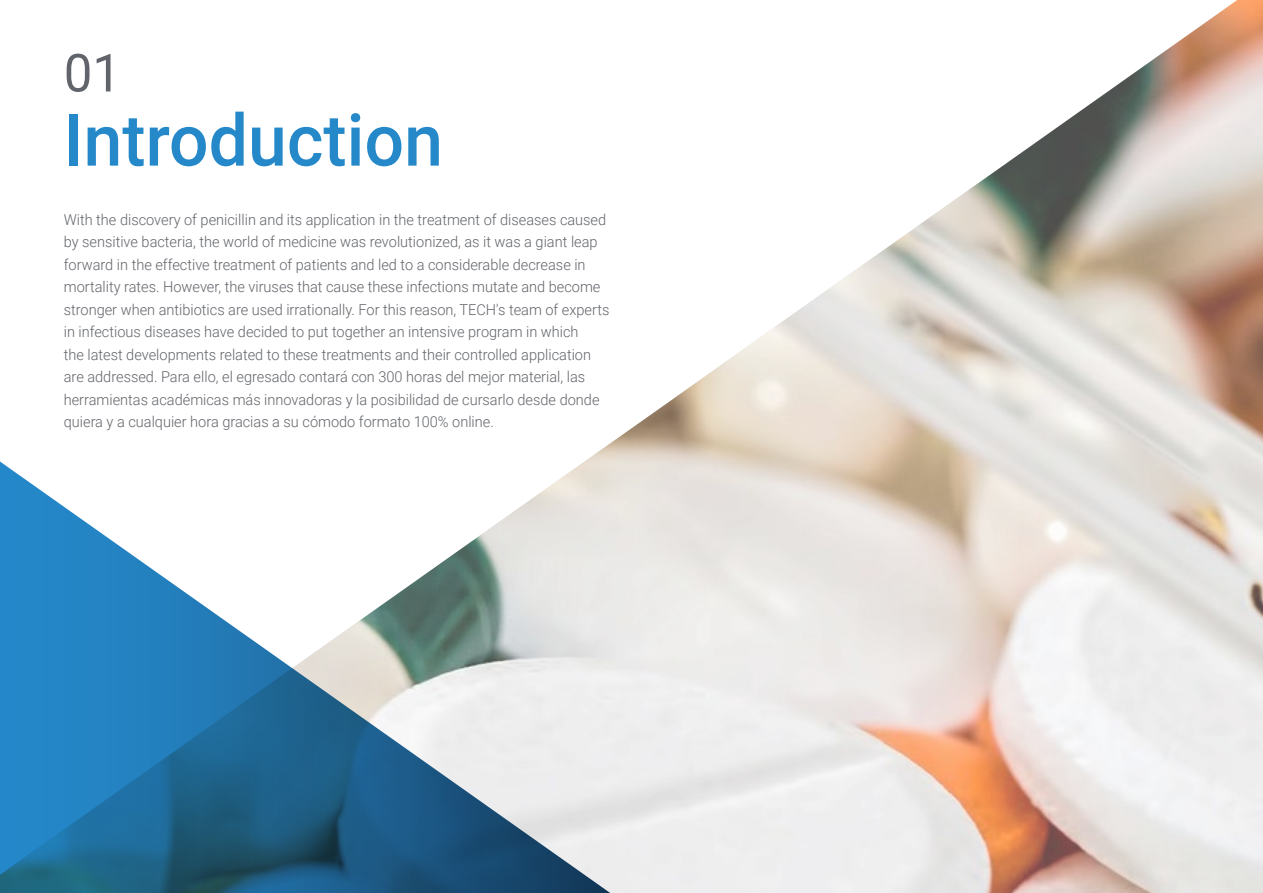
<style>
.page{position:relative;width:1263px;height:893px;background:#fff}
.page>*{position:absolute;margin:0;border:0;box-sizing:border-box;transform-origin:0 0}
.t1{font:500 72px "Roboto";color:#2488c9}
.t2{font:52.5px "Roboto";color:#61646a}
.t3{font:300 15px/22.5px "Roboto";color:#61646a}
</style>
<div class="page">
<img style="left:607px;top:0;width:656px;height:893px">
<svg style="left:0;top:446px;width:640px;height:447px"></svg>
<h2 class="t2" style="left:64px;top:36px;width:59px">01</h2>
<h1 class="t1" style="left:64px;top:90px;width:381px">Introduction</h1>
<p class="t3" style="left:64px;top:208px;width:547px">With the discovery of penicillin and its application in the treatment of diseases caused by sensitive bacteria, the world of medicine was revolutionized, as it was a giant leap forward in the effective treatment of patients and led to a considerable decrease in mortality rates. However, the viruses that cause these infections mutate and become stronger when antibiotics are used irrationally. For this reason, TECH's team of experts in infectious diseases have decided to put together an intensive program in which<br>the latest developments related to these treatments and their controlled application are addressed. Para ello, el egresado contará con 300 horas del mejor material, las herramientas académicas más innovadoras y la posibilidad de cursarlo desde donde quiera y a cualquier hora gracias a su cómodo formato 100% online.</p>
</div>
